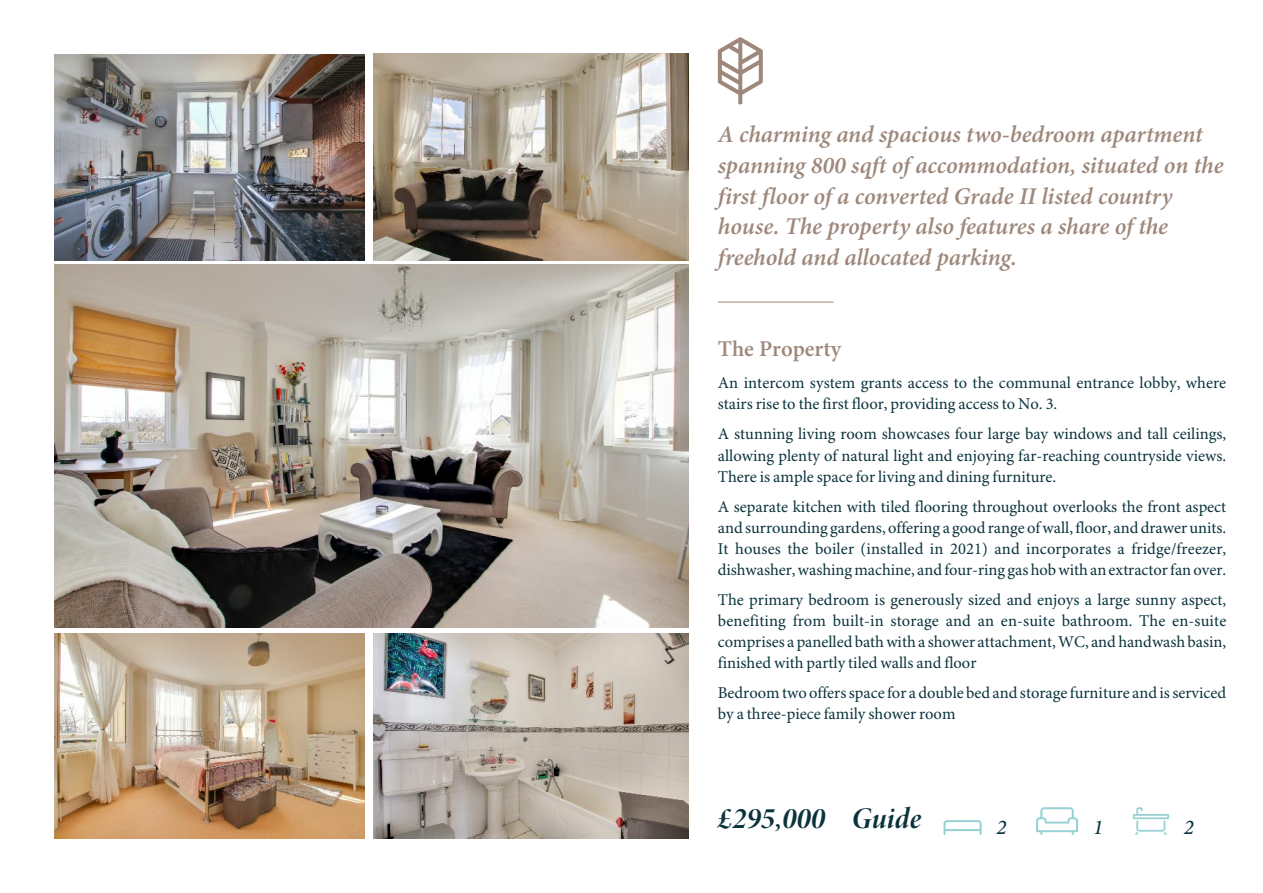
<style>
.page{position:relative;width:1263px;height:893px;background:#fff}
.page>*{position:absolute;margin:0;border:0;box-sizing:border-box;transform-origin:0 0}
.t1{font:30px "Minion Pro Bold It Disp";color:#0b333d}
.t2{font:italic 600 24px/30.8px "Minion Pro";letter-spacing:-.005em;color:#9e887b}
.t3{font:600 22.5px "Minion Pro";color:#9e887b}
.t4{font:italic 500 21px "Minion Pro";color:#0b333d}
.t5{font:16.5px/21.1px "Minion Pro";color:#0b333d;text-align:justify}
</style>
<div class="page">
<img style="left:54px;top:634px;width:311px;height:205px">
<img style="left:54px;top:265px;width:634px;height:363px">
<img style="left:54px;top:54px;width:310px;height:207px">
<img style="left:373px;top:54px;width:316px;height:207px">
<img style="left:374px;top:634px;width:314px;height:205px">
<hr style="left:718px;top:302px;width:116px;height:1px;background:#9e887b">
<svg style="left:718px;top:37px;width:45px;height:68px"></svg>
<svg style="left:1133px;top:807px;width:36px;height:28px"></svg>
<svg style="left:1036px;top:807px;width:42px;height:28px"></svg>
<svg style="left:943px;top:820px;width:39px;height:15px"></svg>
<hr style="left:944px;top:829px;width:37px;height:2px;background:#98d2d4">
<h2 class="t2" style="left:718px;top:121px;width:507px">A charming and spacious two-bedroom apartment spanning 800 sqft of accommodation, situated on the first floor of a converted Grade II listed country house. The property also features a share of the freehold and allocated parking.</h2>
<h3 class="t3" style="left:718px;top:340px;width:125px">The Property</h3>
<p class="t5" style="left:718px;top:374px;width:510px">An intercom system grants access to the communal entrance lobby, where stairs rise to the first floor, providing access to No. 3.</p>
<p class="t5" style="left:718px;top:425px;width:510px">A stunning living room showcases four large bay windows and tall ceilings, allowing plenty of natural light and enjoying far-reaching countryside views.<br>There is ample space for living and dining furniture.</p>
<p class="t5" style="left:718px;top:497px;width:510px">A separate kitchen with tiled flooring throughout overlooks the front aspect and surrounding gardens, offering a good range of wall, floor, and drawer units.<br>It houses the boiler (installed in 2021) and incorporates a fridge/freezer, dishwasher, washing machine, and four-ring gas hob with an extractor fan over.</p>
<p class="t5" style="left:718px;top:591px;width:510px">The primary bedroom is generously sized and enjoys a large sunny aspect, benefiting from built-in storage and an en-suite bathroom. The en-suite comprises a panelled bath with a shower attachment, WC, and handwash basin, finished with partly tiled walls and floor</p>
<p class="t5" style="left:718px;top:684px;width:510px">Bedroom two offers space for a double bed and storage furniture and is serviced by a three-piece family shower room</p>
<h1 class="t1" style="left:718px;top:806px;width:205px">£295,000 Guide</h1>
<p class="t4" style="left:997px;top:819px;width:12px">2</p>
<p class="t4" style="left:1093px;top:819px;width:12px">1</p>
<p class="t4" style="left:1184px;top:819px;width:12px">2</p>
</div>
